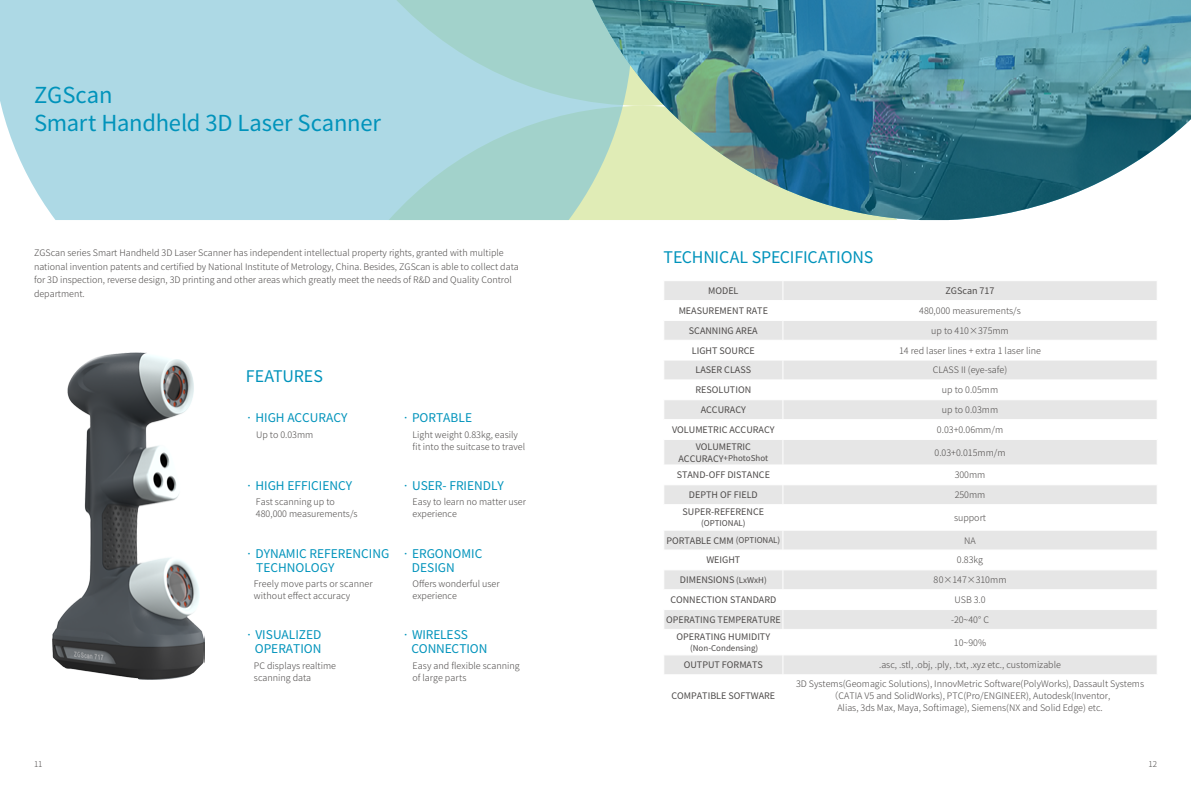
<style>
.page{position:relative;width:1191px;height:808px;background:#fff}
.page>*{position:absolute;margin:0;border:0;box-sizing:border-box;transform-origin:0 0}
.t1{font:22px/28px "Source Han Sans CN";letter-spacing:-.01em;color:#0093bb}
.t2{font:16px "Source Han Sans CN";letter-spacing:-.01em;color:#0093bb}
.t3{font:12px/14px "Source Han Sans CN";color:#0093bb}
.t4{font:300 9px/12px "Source Han Sans CN";color:#4c4948}
.t5{font:9px "Source Han Sans CN";color:#4c4948}
.t6{font:8px "Source Han Sans CN";color:#4c4948}
.t7{font:300 8px "Source Han Sans CN";color:#4c4948}
.s1{font-size:9px}
.s2{font-size:8px}
</style>
<div class="page">
<svg style="left:0;top:0;width:578px;height:220px;background:#acd8e0"></svg>
<svg style="left:578px;top:0;width:14px;height:220px;background:#a9d5c9"></svg>
<img style="left:592px;top:0;width:599px;height:220px">
<svg style="left:664px;top:281px;width:493px;height:393px;fill:#ececec"></svg>
<hr style="left:663px;top:300px;width:120px;height:1px;background:#fff">
<hr style="left:783px;top:300px;width:374px;height:1px;background:#fff">
<hr style="left:663px;top:320px;width:120px;height:1px;background:#fff">
<hr style="left:783px;top:320px;width:374px;height:1px;background:#fff">
<hr style="left:663px;top:340px;width:120px;height:1px;background:#fff">
<hr style="left:783px;top:340px;width:374px;height:1px;background:#fff">
<hr style="left:663px;top:360px;width:120px;height:1px;background:#fff">
<hr style="left:783px;top:360px;width:374px;height:1px;background:#fff">
<hr style="left:663px;top:380px;width:120px;height:1px;background:#fff">
<hr style="left:783px;top:380px;width:374px;height:1px;background:#fff">
<hr style="left:663px;top:399px;width:120px;height:1px;background:#fff">
<hr style="left:783px;top:399px;width:374px;height:1px;background:#fff">
<hr style="left:663px;top:419px;width:120px;height:1px;background:#fff">
<hr style="left:783px;top:419px;width:374px;height:1px;background:#fff">
<hr style="left:663px;top:439px;width:120px;height:1px;background:#fff">
<hr style="left:783px;top:439px;width:374px;height:1px;background:#fff">
<hr style="left:663px;top:465px;width:120px;height:1px;background:#fff">
<hr style="left:783px;top:465px;width:374px;height:1px;background:#fff">
<hr style="left:663px;top:484px;width:120px;height:1px;background:#fff">
<hr style="left:783px;top:484px;width:374px;height:1px;background:#fff">
<hr style="left:663px;top:504px;width:120px;height:1px;background:#fff">
<hr style="left:783px;top:504px;width:374px;height:1px;background:#fff">
<hr style="left:663px;top:530px;width:120px;height:1px;background:#fff">
<hr style="left:783px;top:530px;width:374px;height:1px;background:#fff">
<hr style="left:663px;top:550px;width:120px;height:1px;background:#fff">
<hr style="left:783px;top:550px;width:374px;height:1px;background:#fff">
<hr style="left:663px;top:570px;width:120px;height:1px;background:#fff">
<hr style="left:783px;top:570px;width:374px;height:1px;background:#fff">
<hr style="left:663px;top:589px;width:120px;height:1px;background:#fff">
<hr style="left:783px;top:589px;width:374px;height:1px;background:#fff">
<hr style="left:663px;top:609px;width:120px;height:1px;background:#fff">
<hr style="left:783px;top:609px;width:374px;height:1px;background:#fff">
<hr style="left:663px;top:629px;width:120px;height:1px;background:#fff">
<hr style="left:783px;top:629px;width:374px;height:1px;background:#fff">
<hr style="left:663px;top:655px;width:120px;height:1px;background:#fff">
<hr style="left:783px;top:655px;width:374px;height:1px;background:#fff">
<svg style="left:782px;top:281px;width:1px;height:393px"></svg>
<img style="left:52px;top:352px;width:152px;height:327px">
<h1 class="t1" style="left:34px;top:81px;width:348px">ZGScan<br>Smart Handheld 3D Laser Scanner</h1>
<p class="t4" style="left:34px;top:247px;width:486px;line-height:13.5px">ZGScan series Smart Handheld 3D Laser Scanner has independent intellectual property rights, granted with multiple national invention patents and certified by National Institute of Metrology, China. Besides, ZGScan is able to collect data for 3D inspection, reverse design, 3D printing and other areas which greatly meet the needs of R&amp;D and Quality Control department.</p>
<h2 class="t2" style="left:246px;top:367px;width:78px">FEATURES</h2>
<h3 class="t3" style="left:246px;top:411px;width:103px">· HIGH ACCURACY</h3>
<p class="t4" style="left:256px;top:429px;width:59px">Up to 0.03mm</p>
<h3 class="t3" style="left:246px;top:479px;width:108px">· HIGH EFFICIENCY</h3>
<p class="t4" style="left:256px;top:496px;width:103px">Fast scanning up to<br>480,000 measurements/s</p>
<h3 class="t3" style="left:256px;top:546px;width:135px;text-indent:-10px">· DYNAMIC REFERENCING<br>TECHNOLOGY</h3>
<p class="t4" style="left:254px;top:578px;width:120px">Freely move parts or scanner without effect accuracy</p>
<h3 class="t3" style="left:246px;top:628px;width:77px;text-align:right">· VISUALIZED<br>OPERATION</h3>
<p class="t4" style="left:254px;top:659px;width:84px">PC displays realtime scanning data</p>
<h3 class="t3" style="left:402px;top:411px;width:71px">· PORTABLE</h3>
<p class="t4" style="left:412px;top:429px;width:114px">Light weight 0.83kg, easily fit into the suitcase to travel</p>
<h3 class="t3" style="left:402px;top:479px;width:103px">· USER- FRIENDLY</h3>
<p class="t4" style="left:412px;top:496px;width:115px">Easy to learn no matter user experience</p>
<h3 class="t3" style="left:412px;top:546px;width:72px;text-indent:-9px">· ERGONOMIC<br>DESIGN</h3>
<p class="t4" style="left:412px;top:578px;width:88px">Offers wonderful user experience</p>
<h3 class="t3" style="left:411px;top:628px;width:77px;text-indent:-9px">· WIRELESS<br>CONNECTION</h3>
<p class="t4" style="left:412px;top:659px;width:109px">Easy and flexible scanning of large parts</p>
<h2 class="t2" style="left:663px;top:248px;width:211px">TECHNICAL SPECIFICATIONS</h2>
<p class="t5" style="left:708px;top:286px;width:32px">MODEL</p>
<p class="t5" style="left:945px;top:286px;width:51px">ZGScan 717</p>
<p class="t5" style="left:678px;top:305px;width:91px">MEASUREMENT RATE</p>
<p class="t4" style="left:919px;top:305px;width:103px">480,000 measurements/s</p>
<p class="t5" style="left:689px;top:325px;width:70px">SCANNING AREA</p>
<p class="t4" style="left:931px;top:325px;width:79px">up to 410×375mm</p>
<p class="t5" style="left:692px;top:345px;width:64px">LIGHT SOURCE</p>
<p class="t4" style="left:899px;top:344px;width:143px">14 red laser lines + extra 1 laser line</p>
<p class="t5" style="left:695px;top:365px;width:57px">LASER CLASS</p>
<p class="t4" style="left:933px;top:364px;width:76px">CLASS II (eye-safe)</p>
<p class="t5" style="left:695px;top:385px;width:57px">RESOLUTION</p>
<p class="t4" style="left:942px;top:384px;width:58px">up to 0.05mm</p>
<p class="t5" style="left:701px;top:405px;width:47px">ACCURACY</p>
<p class="t4" style="left:942px;top:404px;width:58px">up to 0.03mm</p>
<p class="t5" style="left:672px;top:425px;width:104px">VOLUMETRIC ACCURACY</p>
<p class="t4" style="left:937px;top:424px;width:68px">0.03+0.06mm/m</p>
<p class="t5" style="left:695px;top:441px;width:57px">VOLUMETRIC</p>
<p class="t6" style="left:678px;top:454px;width:91px"><span class="s1">ACCURACY</span>+PhotoShot</p>
<p class="t4" style="left:934px;top:446px;width:72px">0.03+0.015mm/m</p>
<p class="t5" style="left:676px;top:470px;width:95px">STAND-OFF DISTANCE</p>
<p class="t4" style="left:954px;top:469px;width:32px">300mm</p>
<p class="t5" style="left:689px;top:490px;width:70px">DEPTH OF FIELD</p>
<p class="t4" style="left:954px;top:489px;width:32px">250mm</p>
<p class="t5" style="left:682px;top:507px;width:83px">SUPER-REFERENCE</p>
<p class="t6" style="left:701px;top:519px;width:46px">(OPTIONAL)</p>
<p class="t4" style="left:954px;top:512px;width:34px">support</p>
<p class="t5" style="left:666px;top:535px;width:115px">PORTABLE CMM <span class="s2">(OPTIONAL)</span></p>
<p class="t4" style="left:964px;top:534px;width:13px">NA</p>
<p class="t5" style="left:706px;top:555px;width:35px">WEIGHT</p>
<p class="t4" style="left:957px;top:554px;width:28px">0.83kg</p>
<p class="t5" style="left:680px;top:575px;width:88px">DIMENSIONS <span class="s2">(LxWxH)</span></p>
<p class="t4" style="left:933px;top:574px;width:74px">80×147×310mm</p>
<p class="t5" style="left:670px;top:595px;width:107px">CONNECTION STANDARD</p>
<p class="t4" style="left:954px;top:594px;width:33px">USB 3.0</p>
<p class="t5" style="left:666px;top:614px;width:116px">OPERATING TEMPERATURE</p>
<p class="t4" style="left:951px;top:614px;width:40px">-20~40° C</p>
<p class="t5" style="left:676px;top:632px;width:95px">OPERATING HUMIDITY</p>
<p class="t6" style="left:690px;top:644px;width:70px">(Non-Condensing)</p>
<p class="t4" style="left:954px;top:636px;width:34px">10~90%</p>
<p class="t5" style="left:684px;top:660px;width:81px">OUTPUT FORMATS</p>
<p class="t4" style="left:879px;top:659px;width:183px">.asc, .stl, .obj, .ply, .txt, .xyz etc., customizable</p>
<p class="t5" style="left:671px;top:691px;width:105px">COMPATIBLE SOFTWARE</p>
<p class="t4" style="left:796px;top:678px;width:349px;text-align:center">3D Systems(Geomagic Solutions), InnovMetric Software(PolyWorks), Dassault Systems（CATIA V5 and SolidWorks), PTC(Pro/ENGINEER), Autodesk(Inventor,<br>Alias, 3ds Max, Maya, Softimage), Siemens(NX and Solid Edge) etc.</p>
<p class="t7" style="left:34px;top:759px;width:10px">11</p>
<p class="t7" style="left:1148px;top:759px;width:10px">12</p>
</div>
